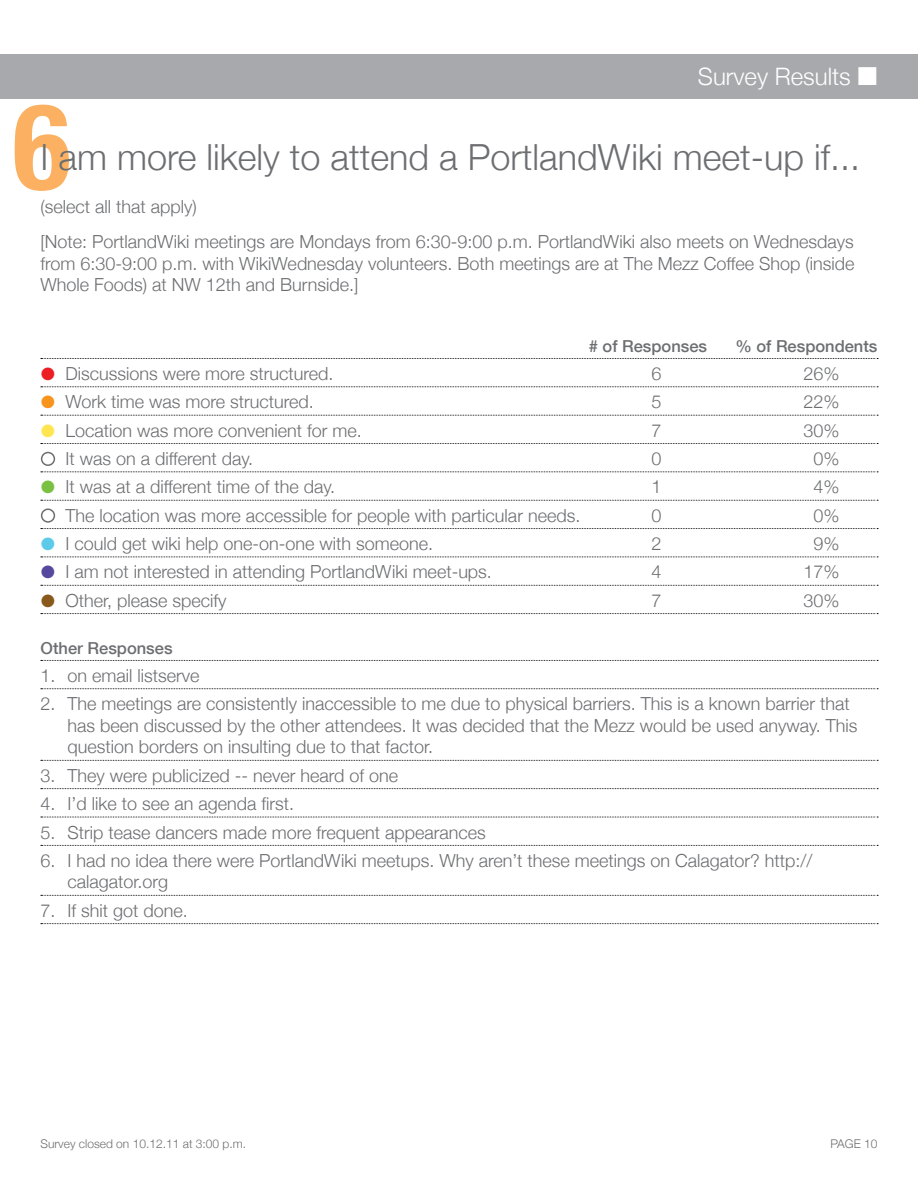
<style>
.page{position:relative;width:918px;height:1188px;background:#fff}
.page>*{position:absolute;margin:0;border:0;box-sizing:border-box;transform-origin:0 0}
.t1{font:700 condensed 120px "Helvetica Neue";color:#fbb161}
.t2{font:300 36px "Helvetica Neue";color:#6d6e71}
.t3{font:300 24px "Helvetica Neue";color:#fff}
.t4{font:300 18px/21.6px "Helvetica Neue";color:#6d6e71}
.t5{font:500 16.5px "Helvetica Neue";color:#6d6e71}
.t6{font:300 12px "Helvetica Neue";color:#6d6e71}
.s1{font-family:"European Pi Three";font-weight:400}
.s2{font-family:"European Pi Three";font-weight:400;color:#ed1d24}
.s3{font-family:"European Pi Three";font-weight:400;color:#f7941e}
.s4{font-family:"European Pi Three";font-weight:400;color:#ffe650}
.s5{font-family:"European Pi Three";font-weight:400;color:#7ac143}
.s6{font-family:"European Pi Three";font-weight:400;color:#5ccae8}
.s7{font-family:"European Pi Three";font-weight:400;color:#55489d}
.s8{font-family:"European Pi Three";font-weight:400;color:#89581b}
</style>
<div class="page">
<div style="left:0;top:54px;width:918px;height:45px;background:#a7a9ac"></div>
<svg style="left:41px;top:358px;width:837px;height:1px"></svg>
<svg style="left:41px;top:386px;width:837px;height:1px"></svg>
<svg style="left:41px;top:415px;width:837px;height:1px"></svg>
<svg style="left:41px;top:443px;width:837px;height:1px"></svg>
<svg style="left:41px;top:471px;width:837px;height:1px"></svg>
<svg style="left:41px;top:500px;width:837px;height:1px"></svg>
<svg style="left:41px;top:528px;width:837px;height:1px"></svg>
<svg style="left:41px;top:557px;width:837px;height:1px"></svg>
<svg style="left:41px;top:585px;width:837px;height:1px"></svg>
<svg style="left:41px;top:613px;width:837px;height:1px"></svg>
<svg style="left:41px;top:660px;width:837px;height:1px"></svg>
<svg style="left:41px;top:688px;width:837px;height:1px"></svg>
<svg style="left:41px;top:760px;width:837px;height:1px"></svg>
<svg style="left:41px;top:788px;width:837px;height:1px"></svg>
<svg style="left:41px;top:817px;width:837px;height:1px"></svg>
<svg style="left:41px;top:845px;width:837px;height:1px"></svg>
<svg style="left:41px;top:895px;width:837px;height:1px"></svg>
<svg style="left:41px;top:923px;width:837px;height:1px"></svg>
<div style="left:41px;top:452px;width:14px;height:14px;border:2px solid #6d6e71;border-radius:50%"></div>
<div style="left:41px;top:508px;width:14px;height:15px;border:2px solid #6d6e71;border-radius:50%"></div>
<h3 class="t3" style="left:698px;top:62px;width:181px">Survey Results <span class="s1">M</span></h3>
<h1 class="t1" style="left:13px;top:74px;width:59px">6</h1>
<h2 class="t2" style="left:40px;top:135px;width:821px">I am more likely to attend a PortlandWiki meet-up if...</h2>
<p class="t4" style="left:40px;top:189px;width:815px;line-height:35.1px">(select all that apply)<br>[Note: PortlandWiki meetings are Mondays from 6:30-9:00 p.m. PortlandWiki also meets on Wednesdays</p>
<p class="t4" style="left:40px;top:252px;width:815px">from 6:30-9:00 p.m. with WikiWednesday volunteers. Both meetings are at The Mezz Coffee Shop (inside<br>Whole Foods) at NW 12th and Burnside.]</p>
<p class="t5" style="left:589px;top:336px;width:120px"># of Responses</p>
<p class="t5" style="left:735px;top:336px;width:144px">% of Respondents</p>
<p class="t4" style="left:40px;top:362px;width:295px"><span class="s2">P</span> Discussions were more structured.</p>
<p class="t4" style="left:651px;top:362px;width:12px">6</p>
<p class="t4" style="left:803px;top:362px;width:38px">26%</p>
<p class="t4" style="left:40px;top:391px;width:275px"><span class="s3">P</span> Work time was more structured.</p>
<p class="t4" style="left:651px;top:391px;width:12px">5</p>
<p class="t4" style="left:803px;top:391px;width:38px">22%</p>
<p class="t4" style="left:40px;top:419px;width:323px"><span class="s4">P</span> Location was more convenient for me.</p>
<p class="t4" style="left:651px;top:419px;width:12px">7</p>
<p class="t4" style="left:803px;top:419px;width:38px">30%</p>
<p class="t4" style="left:66px;top:447px;width:189px">It was on a different day.</p>
<p class="t4" style="left:651px;top:447px;width:12px">0</p>
<p class="t4" style="left:813px;top:447px;width:28px">0%</p>
<p class="t4" style="left:41px;top:476px;width:296px"><span class="s5">P</span> It was at a different time of the day.</p>
<p class="t4" style="left:651px;top:476px;width:12px">1</p>
<p class="t4" style="left:813px;top:476px;width:28px">4%</p>
<p class="t4" style="left:66px;top:504px;width:516px">The location was more accessible for people with particular needs.</p>
<p class="t4" style="left:651px;top:504px;width:12px">0</p>
<p class="t4" style="left:813px;top:504px;width:28px">0%</p>
<p class="t4" style="left:41px;top:532px;width:394px"><span class="s6">P</span> I could get wiki help one-on-one with someone.</p>
<p class="t4" style="left:651px;top:532px;width:12px">2</p>
<p class="t4" style="left:813px;top:532px;width:28px">9%</p>
<p class="t4" style="left:41px;top:561px;width:453px"><span class="s7">P</span> I am not interested in attending PortlandWiki meet-ups.</p>
<p class="t4" style="left:651px;top:561px;width:12px">4</p>
<p class="t4" style="left:803px;top:561px;width:38px">17%</p>
<p class="t4" style="left:41px;top:589px;width:188px"><span class="s8">P</span> Other, please specify</p>
<p class="t4" style="left:651px;top:589px;width:12px">7</p>
<p class="t4" style="left:803px;top:589px;width:38px">30%</p>
<p class="t5" style="left:40px;top:638px;width:134px">Other Responses</p>
<p class="t4" style="left:40px;top:664px;width:161px">1. on email listserve</p>
<p class="t4" style="left:68px;top:693px;width:792px;text-indent:-27px">2. The meetings are consistently inaccessible to me due to physical barriers. This is a known barrier that has been discussed by the other attendees. It was decided that the Mezz would be used anyway. This question borders on insulting due to that factor.</p>
<p class="t4" style="left:40px;top:764px;width:359px">3. They were publicized -- never heard of one</p>
<p class="t4" style="left:40px;top:793px;width:255px">4. I’d like to see an agenda first.</p>
<p class="t4" style="left:40px;top:821px;width:447px">5. Strip tease dancers made more frequent appearances</p>
<p class="t4" style="left:68px;top:849px;width:746px;text-indent:-27px">6. I had no idea there were PortlandWiki meetups. Why aren’t these meetings on Calagator? http:// calagator.org</p>
<p class="t4" style="left:40px;top:899px;width:149px">7. If shit got done.</p>
<p class="t6" style="left:40px;top:1136px;width:207px">Survey closed on 10.12.11 at 3:00 p.m.</p>
<p class="t6" style="left:831px;top:1136px;width:48px">PAGE 10</p>
</div>
